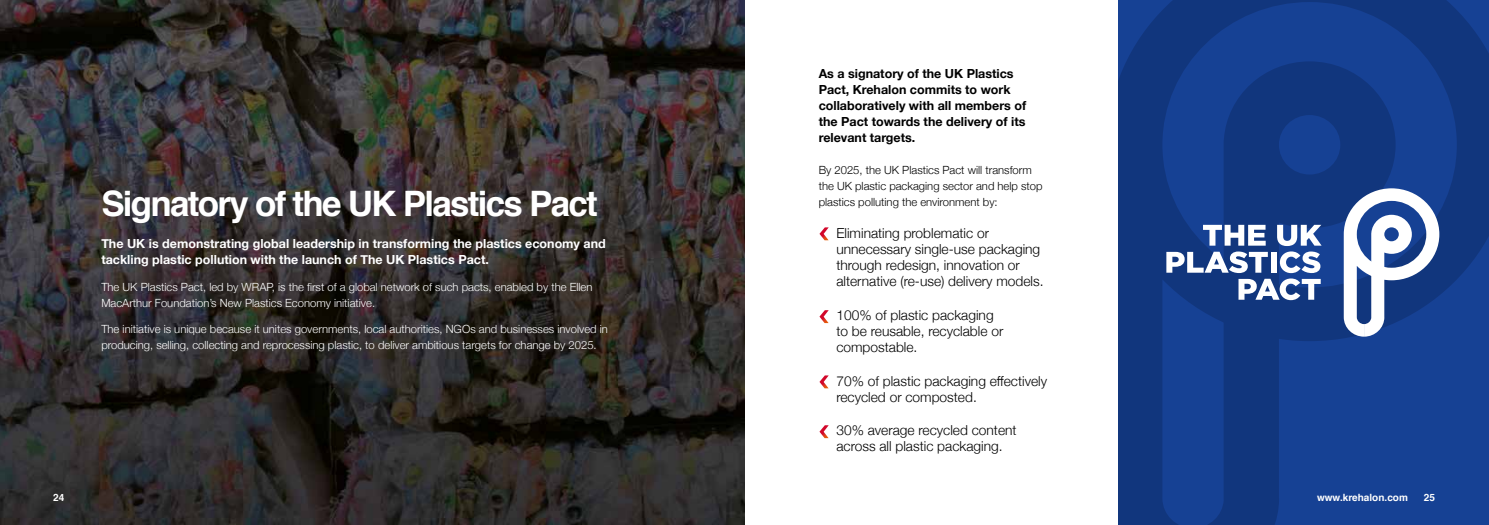
<style>
.page{position:relative;width:1489px;height:525px;background:#fff}
.page>*{position:absolute;margin:0;border:0;box-sizing:border-box;transform-origin:0 0}
.t1{font:700 35px "Helvetica";letter-spacing:-.05em;color:#fff}
.t2{font:300 13.75px/16px "Helvetica Neue";color:#000}
.t3{font:700 12.5px/16px "Helvetica Neue";color:#000}
.t4{font:700 12.5px/16px "Helvetica Neue";color:#fff}
.t5{font:300 11.25px/16px "Helvetica Neue";color:#fff}
.t6{font:300 11.25px/16px "Helvetica Neue";color:#000}
.t7{font:700 10px "Helvetica";color:#fff}
</style>
<div class="page">
<img style="left:0;top:0;width:744px;height:524px">
<svg style="left:1118px;top:0;width:370px;height:524px;background:#133c89"></svg>
<svg style="left:1192px;top:61px;width:203px;height:463px;background:#133b89"></svg>
<svg style="left:819px;top:227px;width:9px;height:13px"></svg>
<svg style="left:819px;top:310px;width:9px;height:13px"></svg>
<svg style="left:819px;top:375px;width:9px;height:13px"></svg>
<svg style="left:819px;top:425px;width:9px;height:13px"></svg>
<svg style="left:1343px;top:188px;width:96px;height:148px"></svg>
<svg style="left:1166px;top:225px;width:155px;height:75px"></svg>
<h1 class="t1" style="left:101px;top:175px;width:498px">Signatory of the UK Plastics Pact</h1>
<p class="t4" style="left:101px;top:236px;width:506px">The UK is demonstrating global leadership in transforming the plastics economy and tackling plastic pollution with the launch of The UK Plastics Pact.</p>
<p class="t5" style="left:101px;top:278px;width:492px">The UK Plastics Pact, led by WRAP, is the first of a global network of such pacts, enabled by the Ellen<br>MacArthur Foundation’s New Plastics Economy initiative.</p>
<p class="t5" style="left:101px;top:320px;width:508px">The initiative is unique because it unites governments, local authorities, NGOs and businesses involved in producing, selling, collecting and reprocessing plastic, to deliver ambitious targets for change by 2025.</p>
<p class="t3" style="left:818px;top:66px;width:209px">As a signatory of the UK Plastics<br>Pact, Krehalon commits to work collaboratively with all members of the Pact towards the delivery of its relevant targets.</p>
<p class="t6" style="left:818px;top:161px;width:225px">By 2025, the UK Plastics Pact will transform the UK plastic packaging sector and help stop plastics polluting the environment by:</p>
<p class="t2" style="left:836px;top:224px;width:209px">Eliminating problematic or unnecessary single-use packaging through redesign, innovation or alternative (re-use) delivery models.</p>
<p class="t2" style="left:836px;top:306px;width:168px">100% of plastic packaging to be reusable, recyclable or compostable.</p>
<p class="t2" style="left:836px;top:371px;width:212px">70% of plastic packaging effectively recycled or composted.</p>
<p class="t2" style="left:836px;top:421px;width:182px">30% average recycled content across all plastic packaging.</p>
<p class="t7" style="left:53px;top:489px;width:13px">24</p>
<p class="t7" style="left:1316px;top:489px;width:92px">www.krehalon.com</p>
<p class="t7" style="left:1423px;top:489px;width:13px">25</p>
</div>
